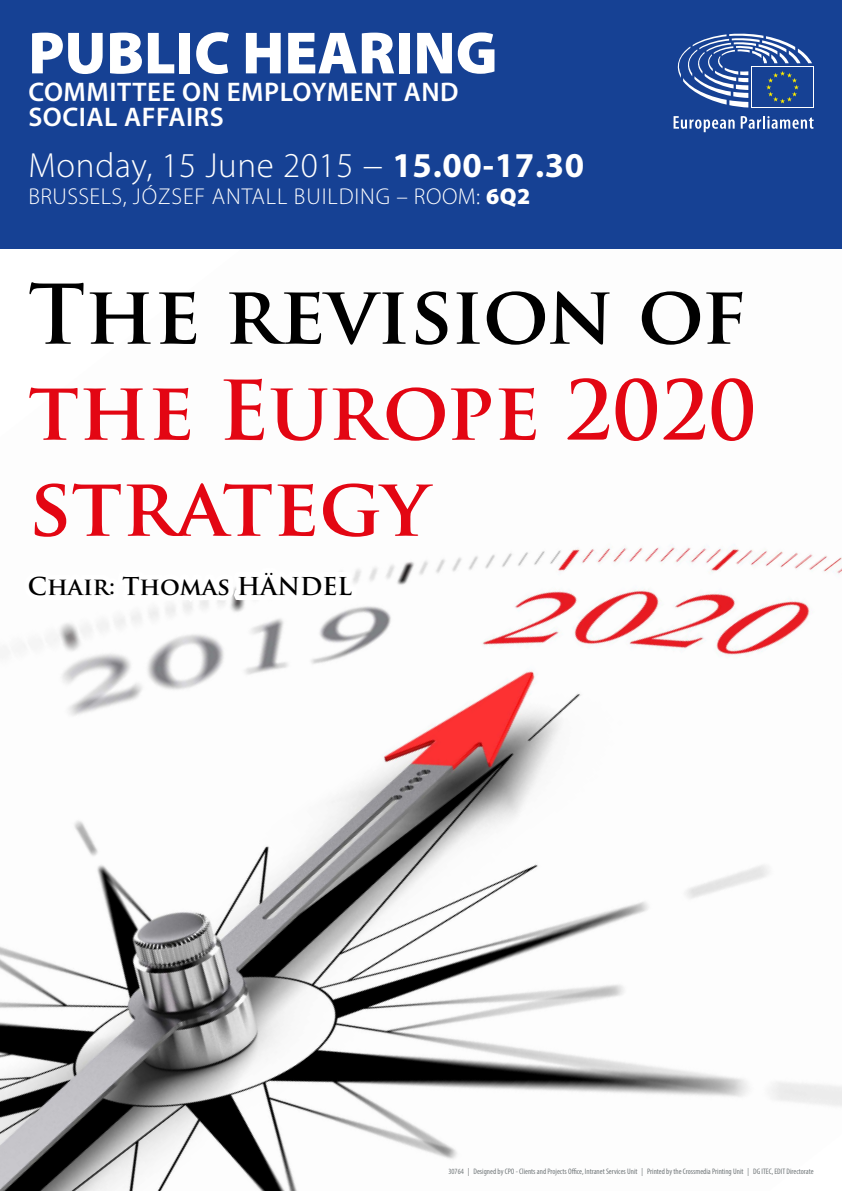
<style>
.page{position:relative;width:842px;height:1191px;background:#fff}
.page>*{position:absolute;margin:0;border:0;box-sizing:border-box;transform-origin:0 0}
.t1{font:700 80px/96px "Trajan Pro";color:#e30613;text-align:justify}
.Workshop_or_hearing{font:900 60px "Myriad Pro";color:#fff}
.Day{font:300 35px "Myriad Pro";letter-spacing:.02em;color:#fff}
.Committee{font:600 27px/25px "Myriad Pro";letter-spacing:.02em;color:#fff}
.t2{font:700 24px "Trajan Pro";color:#000}
.Building_and_Room{font:300 23px "Myriad Pro";letter-spacing:.04em;color:#fff}
.Designed_by_CPO{font:condensed 8px "Myriad Pro";color:#72787a}
.s1{font-weight:700}
.s2{font-weight:900}
.s3{color:#000}
</style>
<div class="page">
<img style="left:0;top:248px;width:842px;height:943px">
<div style="left:0;top:0;width:842px;height:248px;background:#164194"></div>
<svg style="left:16px;top:248px;width:348px;height:638px"></svg>
<svg style="left:674px;top:116px;width:61px;height:16px"></svg>
<svg style="left:741px;top:116px;width:73px;height:13px"></svg>
<svg style="left:677px;top:33px;width:135px;height:75px"></svg>
<p class="Workshop_or_hearing" style="left:28px;top:13px;width:471px">PUBLIC HEARING</p>
<p class="Committee" style="left:28px;top:79px;width:432px">COMMITTEE ON EMPLOYMENT AND<br>SOCIAL AFFAIRS</p>
<p class="Day" style="left:28px;top:144px;width:557px">Monday, 15 June 2015 − <span class="s1">15.00-17.30</span></p>
<p class="Building_and_Room" style="left:28px;top:183px;width:503px">BRUSSELS, JÓZSEF ANTALL BUILDING – ROOM: <span class="s2">6Q2</span></p>
<p class="t1" style="left:28px;top:267px;width:729px"><span class="s3">The revision of </span>the Europe 2020 strategy</p>
<p class="t2" style="left:28px;top:571px;width:326px">Chair: Thomas HÄNDEL</p>
<p class="Designed_by_CPO" style="left:448px;top:1166px;width:367px">30764 | Designed by CPO - Clients and Projects Office, Intranet Services Unit | Printed by the Crossmedia Printing Unit | DG ITEC, EDIT Directorate</p>
</div>
